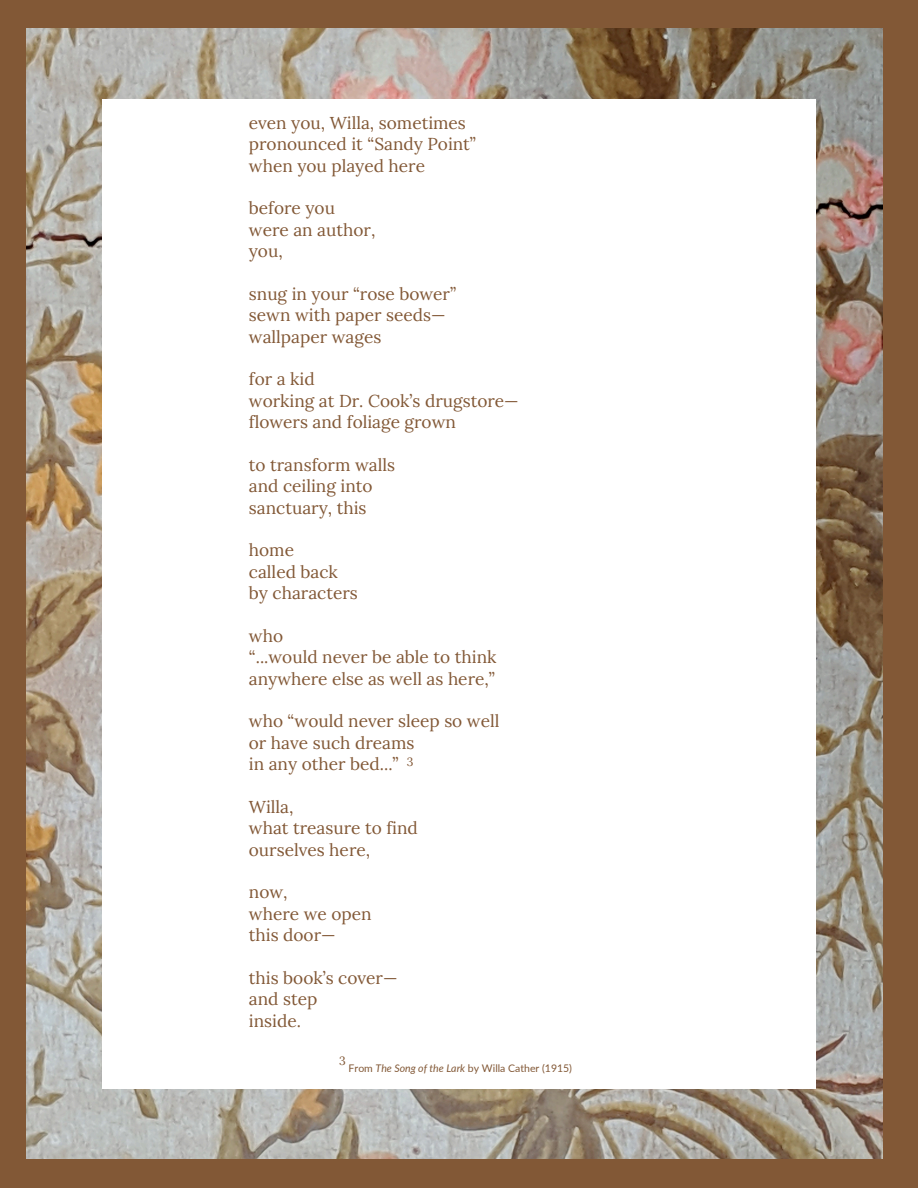
<style>
.page{position:relative;width:918px;height:1188px;background:#825836}
.page>*{position:absolute;margin:0;border:0;box-sizing:border-box;transform-origin:0 0}
.t1{font:17.25px/21.3px "Lora";color:#825836}
.t2{font:12px "Lora";color:#825836}
.t3{font:10.5px "Lato";color:#825836}
.s1{font-style:italic}
</style>
<div class="page">
<img style="left:26px;top:29px;width:856px;height:1129px">
<div style="left:102px;top:99px;width:714px;height:990px;background:#fff"></div>
<h1 class="t1" style="left:249px;top:112px;width:229px">even you, Willa, sometimes pronounced it “Sandy Point”</h1>
<h1 class="t1" style="left:249px;top:155px;width:178px">when you played here</h1>
<h1 class="t1" style="left:249px;top:197px;width:128px">before you were an author,</h1>
<h1 class="t1" style="left:249px;top:240px;width:35px">you,</h1>
<h1 class="t1" style="left:249px;top:283px;width:209px">snug in your “rose bower” sewn with paper seeds—</h1>
<h1 class="t1" style="left:249px;top:326px;width:134px">wallpaper wages</h1>
<h1 class="t1" style="left:249px;top:368px;width:271px">for a kid<br>working at Dr. Cook’s drugstore—</h1>
<h1 class="t1" style="left:249px;top:411px;width:209px">flowers and foliage grown</h1>
<h1 class="t1" style="left:249px;top:454px;width:148px">to transform walls</h1>
<h1 class="t1" style="left:249px;top:475px;width:125px">and ceiling into sanctuary, this</h1>
<h1 class="t1" style="left:249px;top:539px;width:47px">home</h1>
<h1 class="t1" style="left:249px;top:561px;width:111px">called back by characters</h1>
<h1 class="t1" style="left:249px;top:625px;width:36px">who</h1>
<h1 class="t1" style="left:249px;top:646px;width:249px">“...would never be able to think anywhere else as well as here,”</h1>
<h1 class="t1" style="left:249px;top:710px;width:252px">who “would never sleep so well</h1>
<h1 class="t1" style="left:249px;top:732px;width:167px">or have such dreams in any other bed...”</h1>
<h1 class="t1" style="left:249px;top:796px;width:46px">Willa,</h1>
<h1 class="t1" style="left:249px;top:817px;width:171px">what treasure to find ourselves here,</h1>
<h1 class="t1" style="left:249px;top:881px;width:40px">now,</h1>
<h1 class="t1" style="left:249px;top:903px;width:124px">where we open this door—</h1>
<h1 class="t1" style="left:249px;top:967px;width:150px">this book’s cover—</h1>
<p class="t1" style="left:249px;top:988px;width:70px">and step inside.</p>
<p class="t3" style="left:349px;top:1061px;width:225px">From <span class="s1">The Song of the Lark</span> by Willa Cather (1915)</p>
<p class="t2" style="left:407px;top:754px;width:8px">3</p>
<p class="t2" style="left:339px;top:1053px;width:8px">3</p>
</div>
